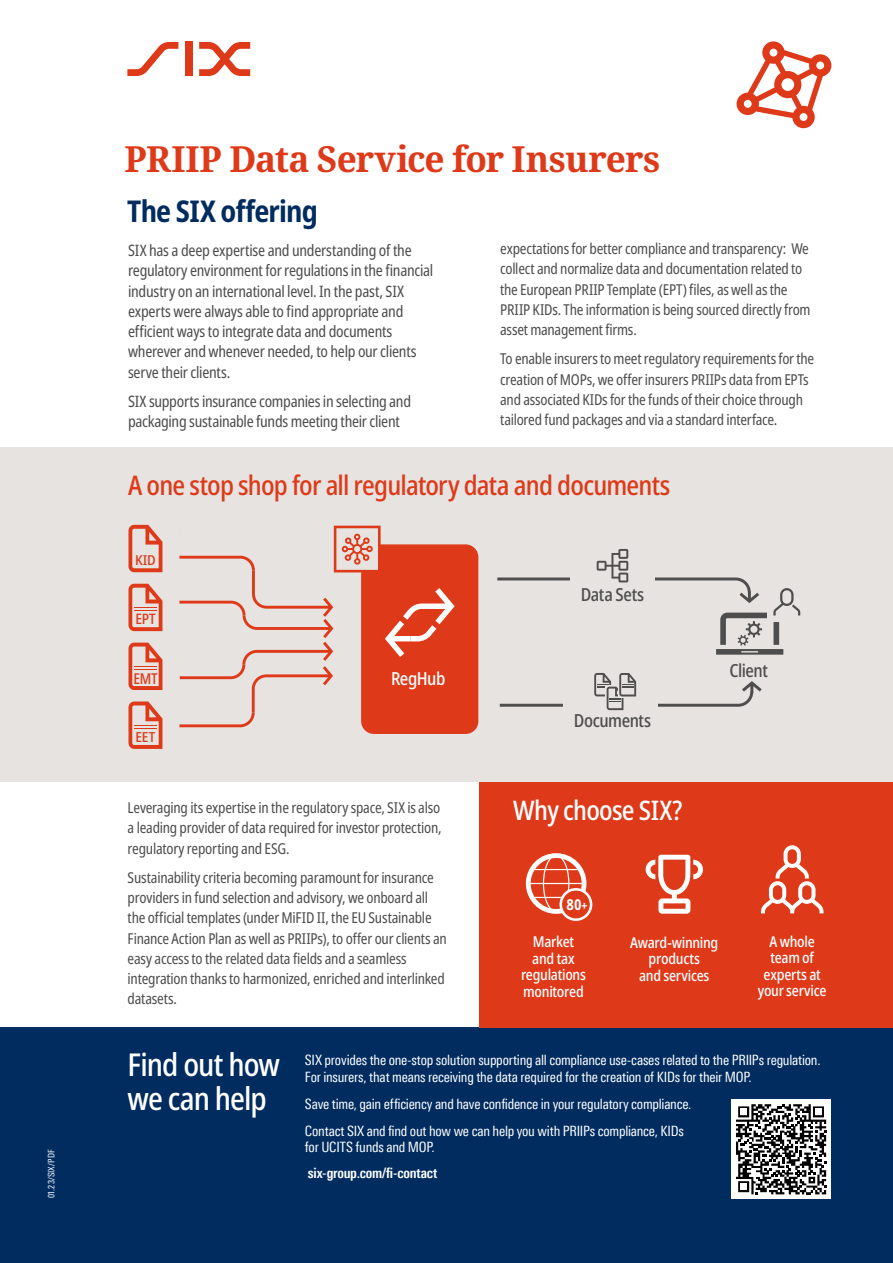
<style>
.page{position:relative;width:893px;height:1263px;background:#fff}
.page>*{position:absolute;margin:0;border:0;box-sizing:border-box;transform-origin:0 0}
.t1{font:700 36px "Noto Serif";letter-spacing:-.025em;color:#de3919}
.t2{font:500 condensed 31.5px/34.5px "Noto Sans";letter-spacing:-.03em;color:#fff}
.t3{font:700 condensed 30px "Noto Sans";letter-spacing:-.025em;color:#002c5f}
.t4{font:500 condensed 27px "Noto Sans";letter-spacing:-.03em;color:#de3a1a}
.t5{font:500 condensed 27px "Noto Sans";letter-spacing:-.025em;color:#fff}
.t6{font:500 condensed 18px "Noto Sans";letter-spacing:-.025em;color:#4e4e4e}
.t7{font:500 condensed 18px "Noto Sans";letter-spacing:-.03em;color:#fff}
.t8{font:condensed 15.75px/20.2px "Noto Sans";letter-spacing:-.02em;color:#4e4e4e}
.t9{font:condensed 15px/20.2px "Noto Sans";letter-spacing:-.015em;color:#4e4e4e}
.t10{font:500 condensed 15px/16.5px "Noto Sans";letter-spacing:-.02em;color:#fff;text-align:center}
.t11{font:500 condensed 15px "Noto Sans";color:#de3a1a}
.t12{font:700 condensed 15px "Noto Sans";color:#fff}
.t13{font:500 condensed 14.4px "Noto Sans";color:#de3a1a}
.t14{font:14.25px/16.5px "Linotype Univers 420 Cn";letter-spacing:-.015em;color:#fff}
.t15{font:700 14.25px "Linotype Univers 620 Cn";letter-spacing:-.015em;color:#fff}
.t16{font:500 condensed 13.95px "Noto Sans";color:#de3a1a;scale:1.05 1}
.t17{font:500 condensed 13.65px "Noto Sans";color:#de3a1a;scale:1.07 1}
.t18{font:9px "Linotype Univers 420 Cn";letter-spacing:.005em;color:#fff}
.s1{font-size:12px}
</style>
<div class="page">
<div style="left:0;top:1027px;width:893px;height:236px;background:#002c5f"></div>
<div style="left:479px;top:782px;width:414px;height:245px;background:#de3919"></div>
<div style="left:0;top:447px;width:893px;height:335px;background:#e6e3e0"></div>
<svg style="left:127px;top:42px;width:51px;height:34px"></svg>
<div style="left:185px;top:42px;width:7px;height:34px;background:#de3919"></div>
<svg style="left:199px;top:42px;width:51px;height:34px"></svg>
<svg style="left:128px;top:525px;width:34px;height:47px"></svg>
<svg style="left:128px;top:584px;width:34px;height:47px"></svg>
<svg style="left:128px;top:643px;width:34px;height:47px"></svg>
<svg style="left:128px;top:701px;width:34px;height:48px"></svg>
<div style="left:361px;top:544px;width:117px;height:190px;background:#de3a1a;border-radius:13px"></div>
<svg style="left:526px;top:853px;width:60px;height:61px"></svg>
<svg style="left:645px;top:855px;width:58px;height:59px"></svg>
<svg style="left:761px;top:845px;width:62px;height:68px"></svg>
<div style="left:731px;top:1099px;width:100px;height:100px;background:#fff"></div>
<div style="left:561px;top:889px;width:30px;height:31px;background:#de3919;border-radius:50%"></div>
<div style="left:559px;top:888px;width:33px;height:33px;border:3px solid #fff;border-radius:50%"></div>
<svg style="left:737px;top:41px;width:94px;height:87px"></svg>
<svg style="left:736px;top:1104px;width:90px;height:90px"></svg>
<svg style="left:500px;top:673px;width:262px;height:37px"></svg>
<svg style="left:497px;top:549px;width:303px;height:106px"></svg>
<svg style="left:179px;top:526px;width:276px;height:201px"></svg>
<p class="t18" style="left:46px;top:1198px;width:50px;rotate:-90deg">01.23/SIX/PDF</p>
<h1 class="t1" style="left:125px;top:133px;width:537px">PRIIP Data Service for Insurers</h1>
<h3 class="t3" style="left:127px;top:190px;width:192px">The SIX offering</h3>
<p class="t8" style="left:128px;top:241px;width:307px">SIX has a deep expertise and understanding of the regulatory environment for regulations in the financial industry on an international level. In the past, SIX experts were always able to find appropriate and efficient ways to integrate data and documents wherever and whenever needed, to help our clients serve their clients.</p>
<p class="t8" style="left:128px;top:392px;width:285px">SIX supports insurance companies in selecting and packaging sustainable funds meeting their client</p>
<p class="t9" style="left:500px;top:239px;width:312px">expectations for better compliance and transparency: We collect and normalize data and documentation related to the European PRIIP Template (EPT) files, as well as the PRIIP KIDs. The information is being sourced directly from asset management firms.</p>
<p class="t9" style="left:500px;top:349px;width:316px">To enable insurers to meet regulatory requirements for the creation of MOPs, we offer insurers PRIIPs data from EPTs and associated KIDs for the funds of their choice through tailored fund packages and via a standard interface.</p>
<h3 class="t4" style="left:128px;top:466px;width:544px">A one stop shop for all regulatory data and documents</h3>
<p class="t17" style="left:135px;top:550px;width:21px">KID</p>
<p class="t13" style="left:135px;top:609px;width:22px">EPT</p>
<p class="t11" style="left:133px;top:668px;width:26px">EMT</p>
<p class="t16" style="left:136px;top:727px;width:20px">EET</p>
<p class="t7" style="left:391px;top:666px;width:56px">RegHub</p>
<p class="t9" style="left:128px;top:798px;width:315px;text-align:justify">Leveraging its expertise in the regulatory space, SIX is also a leading provider of data required for investor protection, regulatory reporting and ESG.</p>
<p class="t9" style="left:128px;top:868px;width:321px">Sustainability criteria becoming paramount for insurance providers in fund selection and advisory, we onboard all the official templates (under MiFID II, the EU Sustainable Finance Action Plan as well as PRIIPs), to offer our clients an easy access to the related data fields and a seamless integration thanks to harmonized, enriched and interlinked datasets.</p>
<p class="t6" style="left:581px;top:582px;width:65px">Data Sets</p>
<p class="t6" style="left:574px;top:708px;width:79px">Documents</p>
<h3 class="t5" style="left:513px;top:791px;width:171px">Why choose SIX?</h3>
<p class="t12" style="left:567px;top:894px;width:22px">80<span class="s1">+</span></p>
<p class="t6" style="left:729px;top:657px;width:40px">Client</p>
<p class="t10" style="left:521px;top:934px;width:67px">Market and tax regulations monitored</p>
<p class="t10" style="left:630px;top:934px;width:90px">Award-winning products<br>and services</p>
<p class="t10" style="left:758px;top:933px;width:70px">A whole team of experts at your service</p>
<h2 class="t2" style="left:128px;top:1048px;width:154px">Find out how we can help</h2>
<p class="t14" style="left:305px;top:1052px;width:517px">SIX provides the one-stop solution supporting all compliance use-cases related to the PRIIPs regulation.<br>For insurers, that means receiving the data required for the creation of KIDs for their MOP.</p>
<p class="t14" style="left:305px;top:1090px;width:388px;line-height:27px">Save time, gain efficiency and have confidence in your regulatory compliance.<br>Contact SIX and find out how we can help you with PRIIPs compliance, KIDs</p>
<p class="t14" style="left:305px;top:1139px;width:131px">for UCITS funds and MOP.</p>
<p class="t15" style="left:308px;top:1164px;width:131px">six-group.com/fi-contact</p>
</div>
